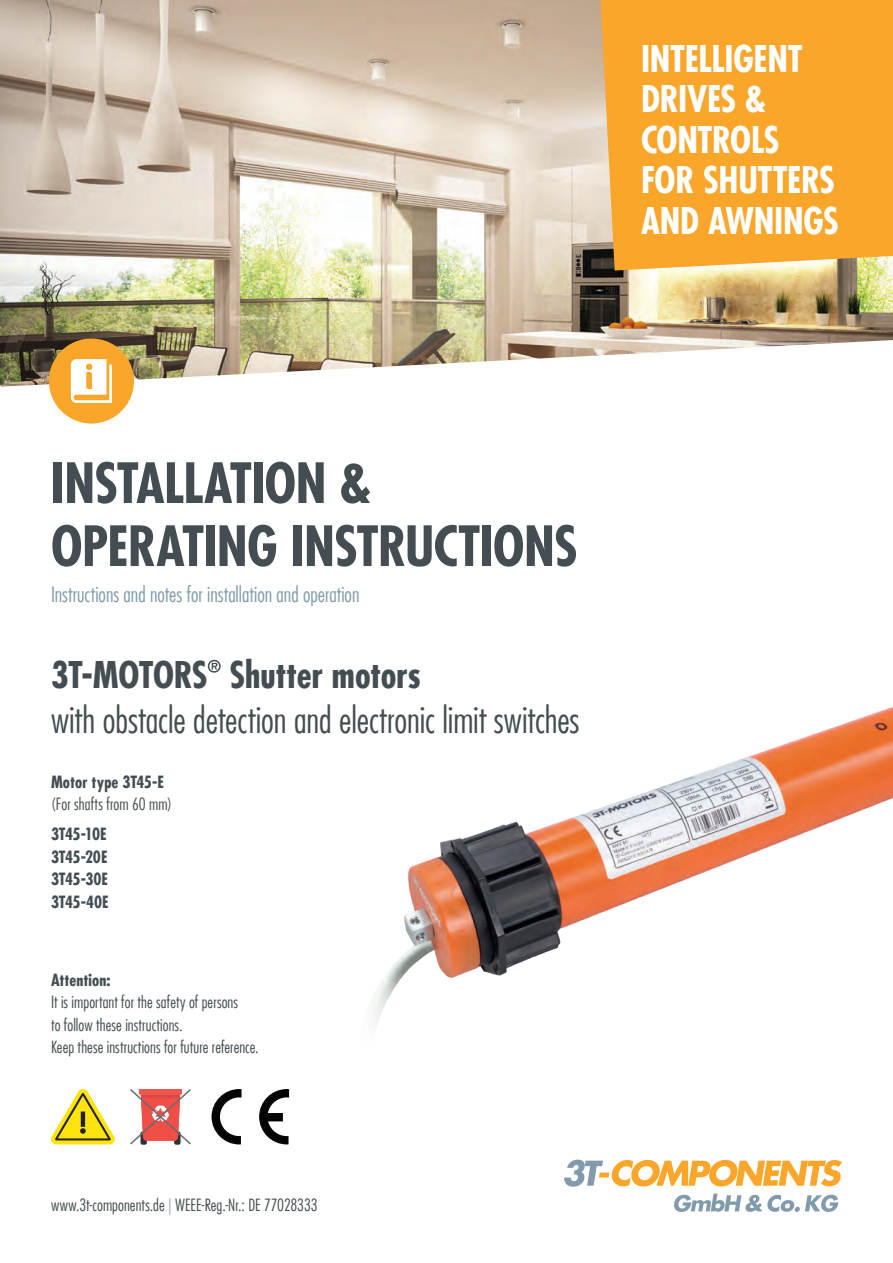
<style>
.page{position:relative;width:893px;height:1263px;background:#fff}
.page>*{position:absolute;margin:0;border:0;box-sizing:border-box;transform-origin:0 0}
.t1{font:700 condensed 54px/63px "Futura LT";letter-spacing:-.015em;color:#444d51}
.t2{font:300 condensed 36px "Futura LT";letter-spacing:-.005em;color:#444d51}
.t3{font:700 condensed 36px/40.5px "Futura LT";letter-spacing:-.01em;color:#fff}
.t4{font:700 condensed 36px "Futura LT";letter-spacing:-.01em;color:#444d51}
.t5{font:300 condensed 21px "Futura LT";color:#819bac}
.t6{font:300 condensed 16.5px/22.5px "Futura LT";letter-spacing:.005em;color:#444d51}
.t7{font:700 condensed 16.5px/22.5px "Futura LT";letter-spacing:-.005em;color:#444d51;text-align:justify}
.s1{color:#819bac}
</style>
<div class="page">
<img style="left:373px;top:706px;width:520px;height:317px">
<svg style="left:208px;top:660px;width:13px;height:13px"></svg>
<img style="left:0;top:0;width:893px;height:340px">
<div style="left:600px;top:0;width:293px;height:271px;background:#f9a62a"></div>
<svg style="left:564px;top:1160px;width:278px;height:27px"></svg>
<svg style="left:674px;top:1193px;width:164px;height:19px"></svg>
<svg style="left:51px;top:1089px;width:64px;height:55px"></svg>
<svg style="left:212px;top:1089px;width:30px;height:55px"></svg>
<svg style="left:259px;top:1089px;width:30px;height:55px"></svg>
<svg style="left:130px;top:1089px;width:61px;height:56px"></svg>
<svg style="left:0;top:340px;width:892px;height:84px"></svg>
<div style="left:49px;top:338px;width:85px;height:85px;background:#f9a62a;border-radius:50%"></div>
<svg style="left:71px;top:359px;width:41px;height:44px"></svg>
<h2 class="t3" style="left:641px;top:38px;width:199px">INTELLIGENT<br>DRIVES &amp;<br>CONTROLS<br>FOR SHUTTERS<br>AND AWNINGS</h2>
<h1 class="t1" style="left:51px;top:452px;width:528px">INSTALLATION &amp;<br>OPERATING INSTRUCTIONS</h1>
<p class="t5" style="left:51px;top:582px;width:310px">Instructions and notes for installation and operation</p>
<h2 class="t4" style="left:51px;top:652px;width:372px">3T-MOTORS Shutter motors</h2>
<h2 class="t2" style="left:51px;top:698px;width:530px">with obstacle detection and electronic limit switches</h2>
<p class="t7" style="left:51px;top:771px;width:114px">Motor type 3T45-E</p>
<p class="t6" style="left:51px;top:793px;width:123px">(For shafts from 60 mm)</p>
<p class="t7" style="left:51px;top:823px;width:59px">3T45-10E 3T45-20E 3T45-30E 3T45-40E</p>
<p class="t7" style="left:51px;top:968px;width:61px">Attention:</p>
<p class="t6" style="left:51px;top:991px;width:209px">It is important for the safety of persons<br>to follow these instructions.<br>Keep these instructions for future reference.</p>
<p class="t6" style="left:51px;top:1194px;width:268px">www.3t-components.de <span class="s1">|</span> WEEE-Reg.-Nr.: DE 77028333</p>
</div>
